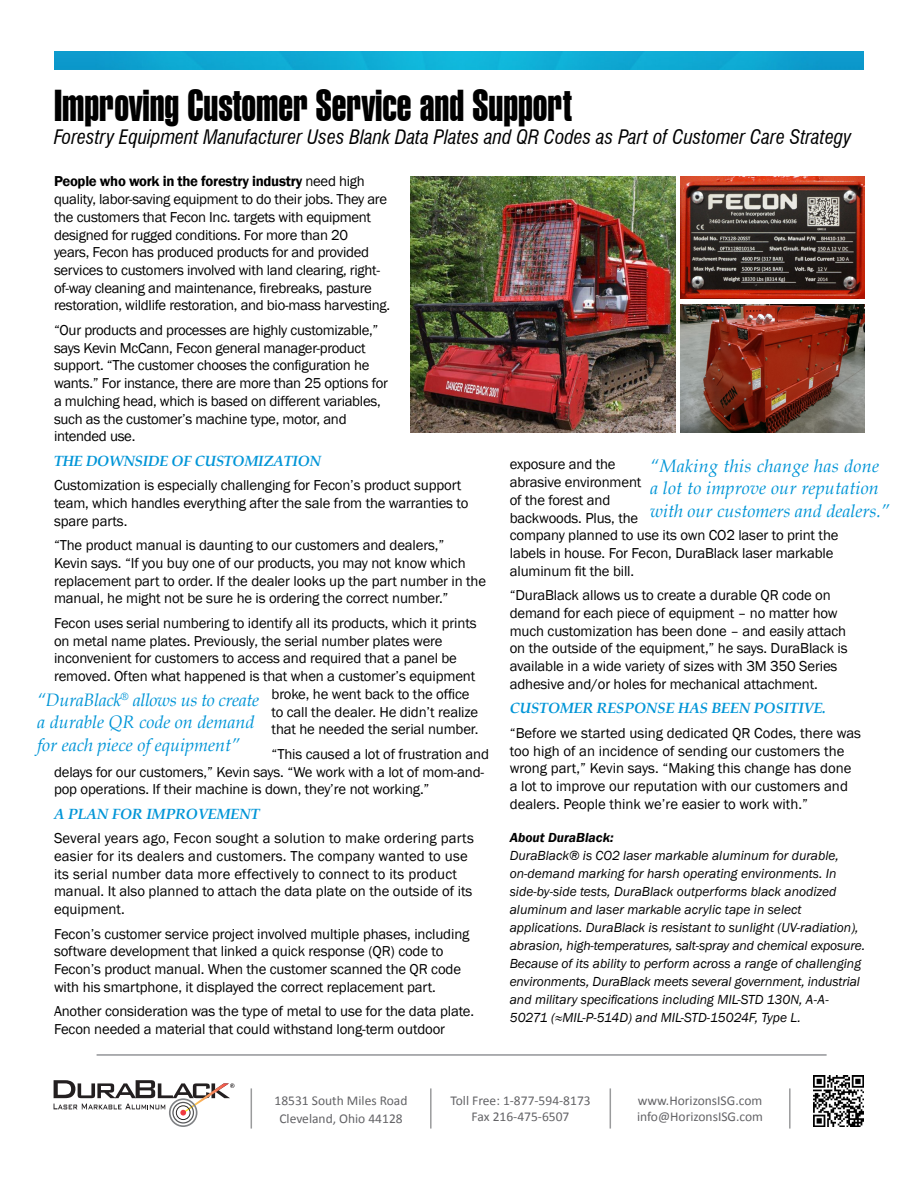
<style>
.page{position:relative;width:918px;height:1188px;background:#fff}
.page>*{position:absolute;margin:0;border:0;box-sizing:border-box;transform-origin:0 0}
.t1{font:43.5px "Swiss 911 BT Extra Compressed";color:#000}
.t2{font:italic condensed 19.5px "Swiss 721 BT";color:#000}
.t3{font:italic 18px/22.5px "Book Antiqua";color:#0095d7}
.t4{font:14.85px/17.7px "Franklin Gothic";letter-spacing:-.01em;color:#000}
.t5{font:14.85px/17.7px "Franklin Gothic";letter-spacing:.01em;color:#000}
.t6{font:italic 700 14.85px "Book Antiqua";letter-spacing:-.01em;color:#0095d7}
.t7{font:italic 13.5px/18px "Franklin Gothic";color:#000}
.t8{font:13.5px "Calibri";color:#636366}
.s1{font-weight:600}
</style>
<div class="page">
<hr style="left:251px;top:1088px;width:1px;height:41px;background:#9a9b9c">
<hr style="left:430px;top:1088px;width:2px;height:41px;background:#9a9b9c">
<hr style="left:610px;top:1088px;width:1px;height:41px;background:#9a9b9c">
<hr style="left:789px;top:1088px;width:2px;height:41px;background:#9a9b9c">
<img style="left:54px;top:51px;width:810px;height:18px">
<hr style="left:97px;top:1054px;width:730px;height:2px;background:#939598">
<img style="left:680px;top:304px;width:185px;height:129px">
<img style="left:680px;top:177px;width:185px;height:122px">
<img style="left:410px;top:177px;width:265px;height:256px">
<svg style="left:54px;top:1080px;width:180px;height:47px"></svg>
<img style="left:813px;top:1076px;width:51px;height:51px">
<p class="t1" style="left:54px;top:81px;width:519px">Improving Customer Service and Support</p>
<p class="t2" style="left:54px;top:125px;width:799px">Forestry Equipment Manufacturer Uses Blank Data Plates and QR Codes as Part of Customer Care Strategy</p>
<p class="t4" style="left:54px;top:173px;width:338px"><span class="s1">People who work in the forestry industry</span> need high quality, labor-saving equipment to do their jobs. They are the customers that Fecon Inc. targets with equipment designed for rugged conditions. For more than 20<br>years, Fecon has produced products for and provided services to customers involved with land clearing, right&shy;of-way cleaning and maintenance, firebreaks, pasture restoration, wildlife restoration, and bio-mass harvesting.</p>
<p class="t4" style="left:54px;top:321px;width:335px">“Our products and processes are highly customizable,” says Kevin McCann, Fecon general manager-product support. “The customer chooses the configuration he wants.” For instance, there are more than 25 options for a mulching head, which is based on different variables, such as the customer’s machine type, motor, and intended use.</p>
<p class="t6" style="left:54px;top:451px;width:269px">THE DOWNSIDE OF CUSTOMIZATION</p>
<p class="t4" style="left:54px;top:477px;width:416px">Customization is especially challenging for Fecon’s product support team, which handles everything after the sale from the warranties to spare parts.</p>
<p class="t4" style="left:54px;top:537px;width:434px">“The product manual is daunting to our customers and dealers,”<br>Kevin says. “If you buy one of our products, you may not know which replacement part to order. If the dealer looks up the part number in the manual, he might not be sure he is ordering the correct number.”</p>
<p class="t4" style="left:54px;top:614px;width:424px">Fecon uses serial numbering to identify all its products, which it prints</p>
<p class="t4" style="left:54px;top:632px;width:390px">on metal name plates. Previously, the serial number plates were</p>
<p class="t4" style="left:54px;top:650px;width:404px">inconvenient for customers to access and required that a panel be</p>
<p class="t4" style="left:54px;top:668px;width:423px">removed. Often what happened is that when a customer’s equipment</p>
<p class="t4" style="left:272px;top:685px;width:199px">broke, he went back to the office</p>
<p class="t4" style="left:272px;top:703px;width:208px">to call the dealer. He didn’t realize</p>
<p class="t4" style="left:272px;top:721px;width:208px">that he needed the serial number.</p>
<p class="t4" style="left:54px;top:745px;width:437px;text-indent:218px">“This caused a lot of frustration and delays for our customers,” Kevin says. “We work with a lot of mom-and&shy;pop operations. If their machine is down, they’re not working.”</p>
<p class="t6" style="left:54px;top:803px;width:207px">A PLAN FOR IMPROVEMENT</p>
<p class="t5" style="left:54px;top:830px;width:421px">Several years ago, Fecon sought a solution to make ordering parts easier for its dealers and customers. The company wanted to use its serial number data more effectively to connect to its product manual. It also planned to attach the data plate on the outside of its equipment.</p>
<p class="t4" style="left:54px;top:925px;width:417px">Fecon’s customer service project involved multiple phases, including software development that linked a quick response (QR) code to Fecon’s product manual. When the customer scanned the QR code with his smartphone, it displayed the correct replacement part.</p>
<p class="t4" style="left:54px;top:1003px;width:422px">Another consideration was the type of metal to use for the data plate.<br>Fecon needed a material that could withstand long-term outdoor</p>
<p class="t3" style="left:650px;top:454px;width:241px">“Making this change has done a lot to improve our reputation with our customers and dealers.”</p>
<p class="t4" style="left:510px;top:456px;width:330px">exposure and the<br>abrasive environment<br>of the forest and<br>backwoods. Plus, the<br>company planned to use its own CO2 laser to print the labels in house. For Fecon, DuraBlack laser markable aluminum fit the bill.</p>
<p class="t4" style="left:510px;top:587px;width:339px">“DuraBlack allows us to create a durable QR code on demand for each piece of equipment – no matter how much customization has been done – and easily attach on the outside of the equipment,” he says. DuraBlack is available in a wide variety of sizes with 3M 350 Series adhesive and/or holes for mechanical attachment.</p>
<p class="t6" style="left:510px;top:698px;width:318px">CUSTOMER RESPONSE HAS BEEN POSITIVE.</p>
<p class="t4" style="left:510px;top:724px;width:353px">“Before we started using dedicated QR Codes, there was too high of an incidence of sending our customers the wrong part,” Kevin says. “Making this change has done a lot to improve our reputation with our customers and dealers. People think we’re easier to work with.”</p>
<p class="t7" style="left:510px;top:829px;width:357px"><span class="s1">About DuraBlack:<br></span>DuraBlack® is CO2 laser markable aluminum for durable, on-demand marking for harsh operating environments. In side-by-side tests, DuraBlack outperforms black anodized aluminum and laser markable acrylic tape in select applications. DuraBlack is resistant to sunlight (UV-radiation), abrasion, high-temperatures, salt-spray and chemical exposure.<br>Because of its ability to perform across a range of challenging environments, DuraBlack meets several government, industrial and military specifications including MIL-STD 130N, A-A-50271 (≈MIL-P-514D) and MIL-STD-15024F, Type L.</p>
<p class="t3" style="left:37px;top:688px;width:223px">“DuraBlack<sup>®</sup> allows us to create a durable QR code on demand for each piece of equipment”</p>
<p class="t8" style="left:275px;top:1092px;width:134px">18531 South Miles Road</p>
<p class="t8" style="left:279px;top:1110px;width:125px">Cleveland, Ohio 44128</p>
<p class="t8" style="left:450px;top:1092px;width:142px">Toll Free: 1-877-594-8173</p>
<p class="t8" style="left:472px;top:1108px;width:99px">Fax 216-475-6507</p>
<p class="t8" style="left:638px;top:1092px;width:126px">www.HorizonsISG.com</p>
<p class="t8" style="left:637px;top:1108px;width:128px">info@HorizonsISG.com</p>
</div>
